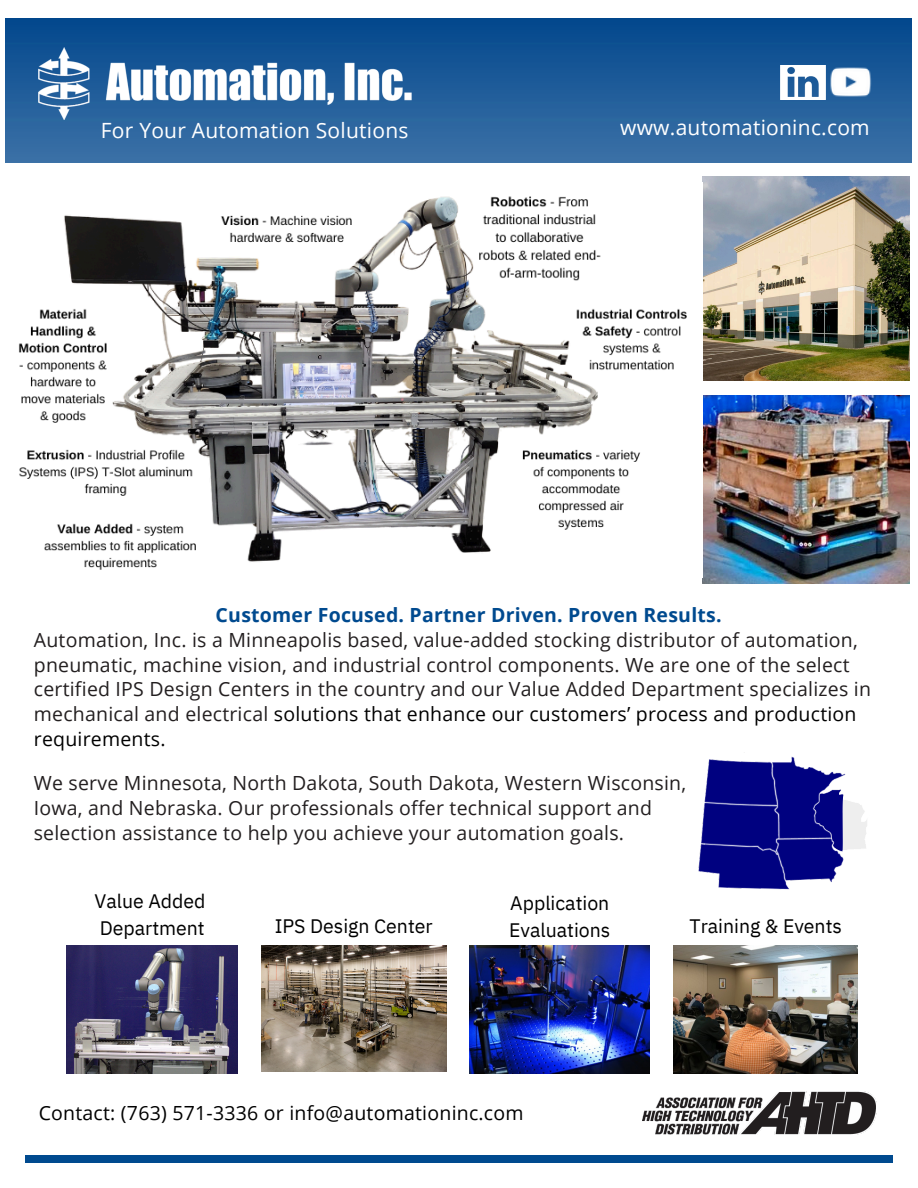
<style>
.page{position:relative;width:918px;height:1188px;background:#fff}
.page>*{position:absolute;margin:0;border:0;box-sizing:border-box;transform-origin:0 0}
.t1{font:21px "Open Sans";letter-spacing:.01em;color:#fff}
.t2{font:19.5px/24.8px "Open Sans";letter-spacing:.01em;color:#231f20}
.t3{font:19.5px/27px "IBM Plex Sans";color:#000}
.t4{font:19.5px "Open Sans";letter-spacing:.015em;color:#000}
.s1{font-weight:700;color:#004a8f}
.s2{color:#000}
</style>
<div class="page">
<div style="left:26px;top:1155px;width:867px;height:8px;background:#004a8f"></div>
<img style="left:6px;top:18px;width:905px;height:144px">
<img style="left:39px;top:48px;width:372px;height:72px">
<img style="left:643px;top:1091px;width:234px;height:43px">
<img style="left:673px;top:946px;width:185px;height:127px">
<img style="left:698px;top:756px;width:169px;height:134px">
<img style="left:470px;top:946px;width:180px;height:127px">
<img style="left:781px;top:65px;width:45px;height:34px">
<img style="left:826px;top:58px;width:49px;height:48px">
<img style="left:703px;top:177px;width:207px;height:203px">
<img style="left:262px;top:946px;width:184px;height:126px">
<img style="left:703px;top:396px;width:207px;height:188px">
<img style="left:19px;top:196px;width:668px;height:374px">
<img style="left:67px;top:946px;width:171px;height:127px">
<h1 class="t1" style="left:101px;top:116px;width:309px">For Your Automation Solutions</h1>
<h1 class="t1" style="left:620px;top:112px;width:251px">www.automationinc.com</h1>
<h1 class="t2" style="left:34px;top:602px;width:839px;text-indent:182px"><span class="s1">Customer Focused. Partner Driven. Proven Results.<br></span>Automation, Inc. is a Minneapolis based, value-added stocking distributor of automation, pneumatic, machine vision, and industrial control components. We are one of the select certified IPS Design Centers in the country and our Value Added Department specializes in mechanical and electrical <span class="s2">solutions that enhance our customers’ process and production requirements.</span></h1>
<p class="t2" style="left:34px;top:770px;width:654px">We serve Minnesota, North Dakota, South Dakota, Western Wisconsin,<br>Iowa, and Nebraska. Our professionals offer technical support and selection assistance to help you achieve your automation goals.</p>
<p class="t3" style="left:95px;top:887px;width:112px">Value Added<br>Department</p>
<p class="t3" style="left:509px;top:889px;width:103px">Application<br>Evaluations</p>
<h1 class="t3" style="left:275px;top:912px;width:159px">IPS Design Center</h1>
<p class="t4" style="left:39px;top:1099px;width:486px">Contact: (763) 571-3336 or info@automationinc.com</p>
<p class="t3" style="left:690px;top:912px;width:154px">Training &amp; Events</p>
</div>
